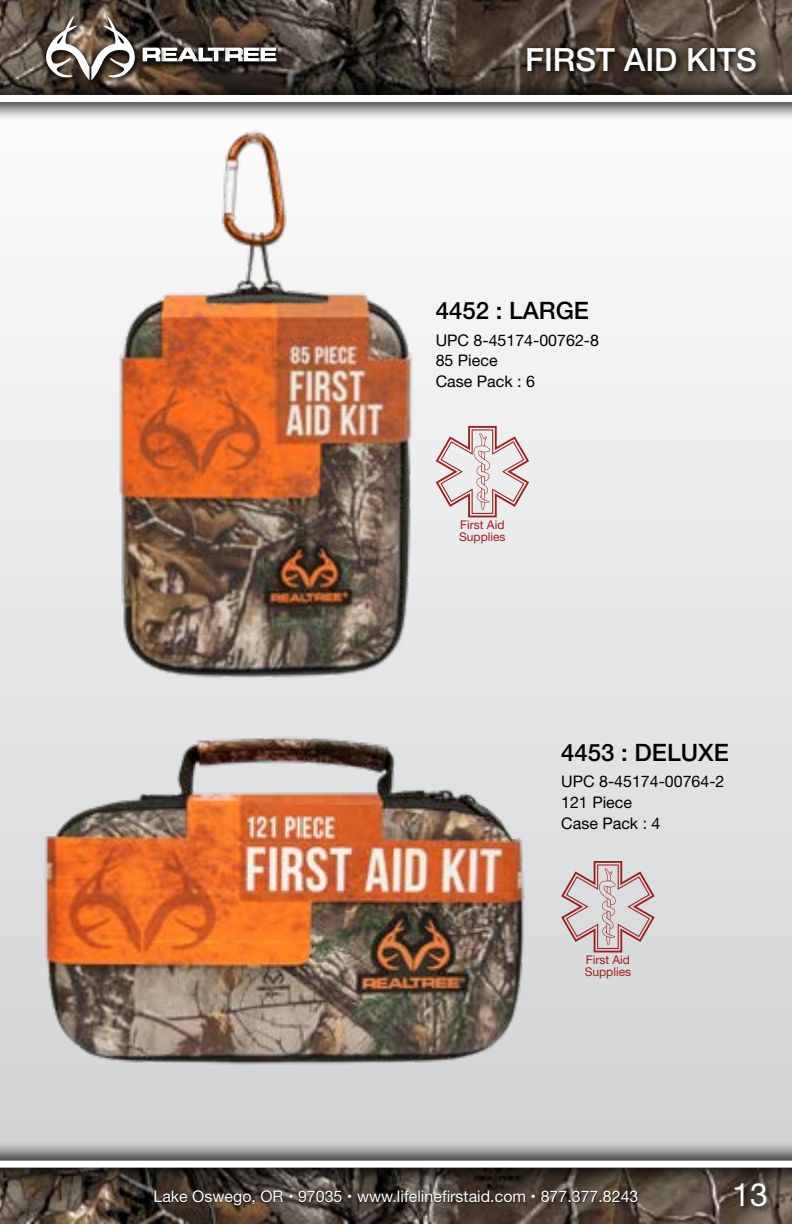
<style>
.page{position:relative;width:792px;height:1224px;background:#fff}
.page>*{position:absolute;margin:0;border:0;box-sizing:border-box;transform-origin:0 0}
.t1{font:500 32px "Helvetica Neue";color:#fff}
.t2{font:32px "Helvetica Neue";color:#fff}
.t3{font:500 24px "Helvetica Neue";color:#000}
.t4{font:16px/20.8px "Helvetica Neue";color:#000}
.t5{font:16px "Helvetica Neue";color:#fff}
.t6{font:12px/12px "Helvetica Neue";color:#9e1d20}
</style>
<div class="page">
<img style="left:0;top:0;width:792px;height:75px">
<img style="left:0;top:1187px;width:792px;height:37px">
<div style="left:0;top:96px;width:792px;height:1068px;background:linear-gradient(to bottom,#fcfcfc,#d1d2d4)"></div>
<svg style="left:0;top:75px;width:792px;height:46px;background:#706d69"></svg>
<div style="left:0;top:95px;width:792px;height:7px;background:#fff"></div>
<svg style="left:0;top:1141px;width:792px;height:46px;background:#6b6865"></svg>
<div style="left:0;top:1161px;width:792px;height:7px;background:#fff"></div>
<div style="left:733px;top:1181px;width:43px;height:34px;background:#000;opacity:.88"></div>
<div style="left:42px;top:14px;width:247px;height:74px;background:#000;opacity:.75"></div>
<div style="left:255px;top:44px;width:28px;height:26px;background:#000;opacity:.75"></div>
<div style="left:273px;top:44px;width:16px;height:15px;background:#000;opacity:.75"></div>
<div style="left:42px;top:14px;width:55px;height:74px;background:#000;opacity:.75"></div>
<div style="left:86px;top:14px;width:56px;height:74px;background:#000;opacity:.75"></div>
<svg style="left:43px;top:16px;width:239px;height:64px;background:#655b52"></svg>
<div style="left:154px;top:1189px;width:485px;height:18px;background:#000;opacity:.75"></div>
<svg style="left:523px;top:44px;width:241px;height:35px;background:#3f352c"></svg>
<img style="left:95px;top:111px;width:342px;height:589px">
<img style="left:22px;top:718px;width:523px;height:366px">
<svg style="left:436px;top:426px;width:93px;height:91px;background:#dfcbcc"></svg>
<svg style="left:561px;top:861px;width:94px;height:91px;background:#d1bdbf"></svg>
<h1 class="t1" style="left:525px;top:34px;width:233px">FIRST AID KITS</h1>
<h2 class="t3" style="left:436px;top:291px;width:155px">4452 : LARGE</h2>
<p class="t4" style="left:436px;top:330px;width:165px">UPC 8-45174-00762-8<br>85 Piece<br>Case Pack : 6</p>
<p class="t6" style="left:459px;top:520px;width:48px">First Aid<br>Supplies</p>
<h2 class="t3" style="left:561px;top:733px;width:169px">4453 : DELUXE</h2>
<p class="t4" style="left:561px;top:772px;width:165px">UPC 8-45174-00764-2<br>121 Piece<br>Case Pack : 4</p>
<p class="t6" style="left:585px;top:955px;width:48px">First Aid<br>Supplies</p>
<p class="t5" style="left:153px;top:1185px;width:487px">Lake Oswego, OR • 97035 • www.lifelinefirstaid.com • 877.377.8243</p>
<h1 class="t2" style="left:732px;top:1171px;width:37px">13</h1>
</div>
